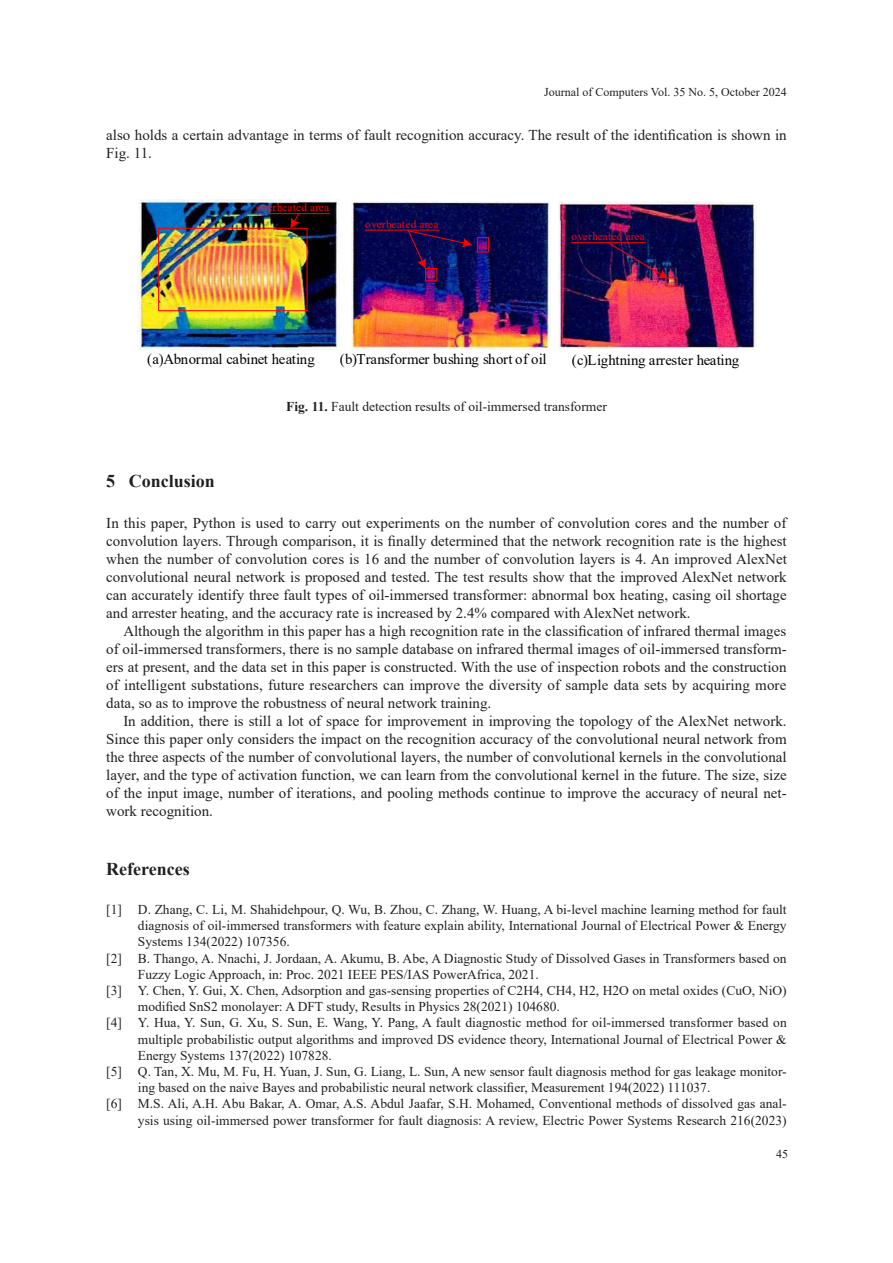
<style>
.page{position:relative;width:893px;height:1263px;background:#fff}
.page>*{position:absolute;margin:0;border:0;box-sizing:border-box;transform-origin:0 0}
._1_Introduction{font:700 18px "Times New Roman";color:#231f20}
.內文{font:15px/18px "Times New Roman";color:#231f20;text-align:justify}
.段落樣式1首段首行無空格{font:15px/18px "Times New Roman";color:#231f20;text-align:justify}
.t1{font:14.85px "Times New Roman";letter-spacing:-.03em;color:#000}
.Fig__caption{font:13.5px/16.2px "Times New Roman";color:#231f20}
.t2{font:12px "Times New Roman";color:#231f20}
.t3{font:11.4px "Times New Roman";letter-spacing:.02em;color:#f00}
.s1{font-weight:700}
</style>
<div class="page">
<img style="left:138px;top:199px;width:202px;height:151px">
<img style="left:352px;top:202px;width:198px;height:147px">
<img style="left:559px;top:201px;width:198px;height:148px">
<div style="left:158px;top:228px;width:150px;height:83px;border:1px solid #f00"></div>
<div style="left:477px;top:237px;width:12px;height:15px;border:1px solid #f00"></div>
<div style="left:425px;top:268px;width:12px;height:13px;border:1px solid #f00"></div>
<div style="left:665px;top:277px;width:13px;height:9px;border:1px solid #f00"></div>
<hr style="left:256px;top:213px;width:74px;height:1px;background:#f00">
<svg style="left:286px;top:212px;width:14px;height:19px"></svg>
<hr style="left:365px;top:230px;width:74px;height:1px;background:#f00">
<svg style="left:407px;top:229px;width:66px;height:41px;background:#190a4f"></svg>
<hr style="left:571px;top:242px;width:74px;height:1px;background:#f00">
<img style="left:607px;top:241px;width:63px;height:42px">
<p class="t2" style="left:544px;top:83px;width:244px">Journal of Computers Vol. 35 No. 5, October 2024</p>
<p class="內文" style="left:106px;top:126px;width:682px">also holds a certain advantage in terms of fault recognition accuracy. The result of the identification is shown in<br>Fig. 11.</p>
<p class="t3" style="left:256px;top:199px;width:75px">overheated area</p>
<p class="t3" style="left:365px;top:216px;width:75px">overheated area</p>
<p class="t3" style="left:572px;top:229px;width:75px">overheated area</p>
<p class="t1" style="left:147px;top:349px;width:169px">(a)Abnormal cabinet heating</p>
<p class="t1" style="left:340px;top:349px;width:208px">(b)Transformer bushing short of oil</p>
<p class="t1" style="left:572px;top:350px;width:169px">(c)Lightning arrester heating</p>
<p class="Fig__caption" style="left:286px;top:397px;width:322px"><span class="s1">Fig. 11.</span> Fault detection results of oil-immersed transformer</p>
<p class="_1_Introduction" style="left:106px;top:468px;width:110px">5 Conclusion</p>
<p class="段落樣式1首段首行無空格" style="left:106px;top:513px;width:682px">In this paper, Python is used to carry out experiments on the number of convolution cores and the number of convolution layers. Through comparison, it is finally determined that the network recognition rate is the highest when the number of convolution cores is 16 and the number of convolution layers is 4. An improved AlexNet convolutional neural network is proposed and tested. The test results show that the improved AlexNet network can accurately identify three fault types of oil-immersed transformer: abnormal box heating, casing oil shortage and arrester heating, and the accuracy rate is increased by 2.4% compared with AlexNet network.</p>
<p class="內文" style="left:106px;top:621px;width:682px;text-indent:17px">Although the algorithm in this paper has a high recognition rate in the classification of infrared thermal images of oil-immersed transformers, there is no sample database on infrared thermal images of oil-immersed transform&shy;ers at present, and the data set in this paper is constructed. With the use of inspection robots and the construction of intelligent substations, future researchers can improve the diversity of sample data sets by acquiring more data, so as to improve the robustness of neural network training.</p>
<p class="內文" style="left:106px;top:711px;width:682px;text-indent:17px">In addition, there is still a lot of space for improvement in improving the topology of the AlexNet network.<br>Since this paper only considers the impact on the recognition accuracy of the convolutional neural network from the three aspects of the number of convolutional layers, the number of convolutional kernels in the convolutional layer, and the type of activation function, we can learn from the convolutional kernel in the future. The size, size of the input image, number of iterations, and pooling methods continue to improve the accuracy of neural net&shy;work recognition.</p>
<p class="_1_Introduction" style="left:106px;top:856px;width:85px">References</p>
<p class="Fig__caption" style="left:138px;top:901px;width:650px;text-align:justify;text-indent:-32px">[1] D. Zhang, C. Li, M. Shahidehpour, Q. Wu, B. Zhou, C. Zhang, W. Huang, A bi-level machine learning method for fault diagnosis of oil-immersed transformers with feature explain ability, International Journal of Electrical Power &amp; Energy Systems 134(2022) 107356.</p>
<p class="Fig__caption" style="left:138px;top:949px;width:650px;text-indent:-32px">[2] B. Thango, A. Nnachi, J. Jordaan, A. Akumu, B. Abe, A Diagnostic Study of Dissolved Gases in Transformers based on<br>Fuzzy Logic Approach, in: Proc. 2021 IEEE PES/IAS PowerAfrica, 2021.</p>
<p class="Fig__caption" style="left:138px;top:982px;width:650px;text-indent:-32px">[3] Y. Chen, Y. Gui, X. Chen, Adsorption and gas-sensing properties of C2H4, CH4, H2, H2O on metal oxides (CuO, NiO) modified SnS2 monolayer: A DFT study, Results in Physics 28(2021) 104680.</p>
<p class="Fig__caption" style="left:138px;top:1014px;width:650px;text-align:justify;text-indent:-32px">[4] Y. Hua, Y. Sun, G. Xu, S. Sun, E. Wang, Y. Pang, A fault diagnostic method for oil-immersed transformer based on multiple probabilistic output algorithms and improved DS evidence theory, International Journal of Electrical Power &amp; Energy Systems 137(2022) 107828.</p>
<p class="Fig__caption" style="left:138px;top:1063px;width:650px;text-indent:-32px">[5] Q. Tan, X. Mu, M. Fu, H. Yuan, J. Sun, G. Liang, L. Sun, A new sensor fault diagnosis method for gas leakage monitor&shy;ing based on the naive Bayes and probabilistic neural network classifier, Measurement 194(2022) 111037.</p>
<p class="Fig__caption" style="left:106px;top:1095px;width:682px;text-align:right">[6] M.S. Ali, A.H. Abu Bakar, A. Omar, A.S. Abdul Jaafar, S.H. Mohamed, Conventional methods of dissolved gas anal&shy;ysis using oil-immersed power transformer for fault diagnosis: A review, Electric Power Systems Research 216(2023)</p>
<p class="t2" style="left:776px;top:1146px;width:13px">45</p>
</div>
